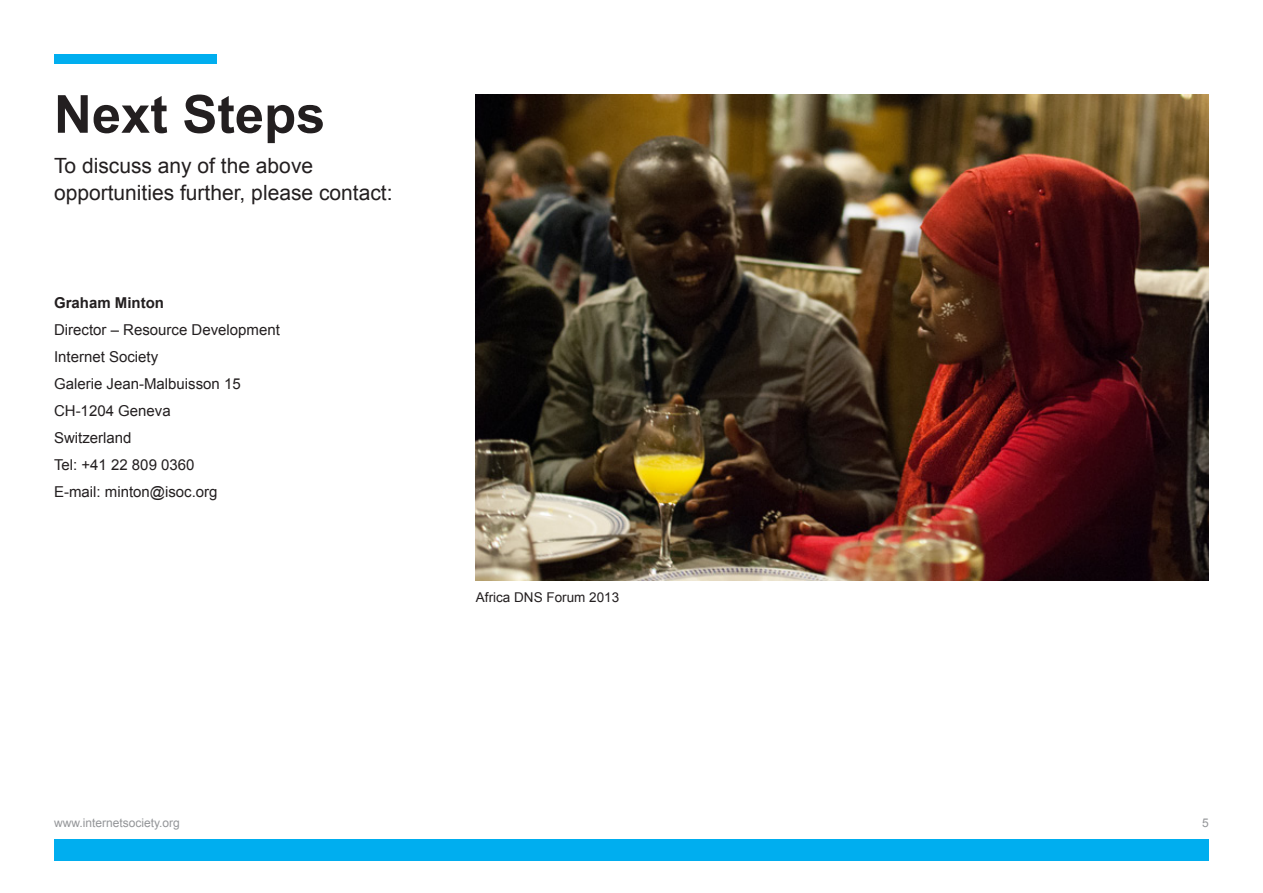
<style>
.page{position:relative;width:1263px;height:893px;background:#fff}
.page>*{position:absolute;margin:0;border:0;box-sizing:border-box;transform-origin:0 0}
.t1{font:700 52.5px "Arial";color:#231f20}
.t2{font:21px/27px "Arial";color:#231f20}
.t3{font:15px/27px "Arial";color:#231f20}
.t4{font:700 15px "Arial";color:#231f20}
.t5{font:13.5px "Arial";color:#231f20}
.t6{font:12px "Arial";color:#939598}
</style>
<div class="page">
<div style="left:54px;top:839px;width:1155px;height:22px;background:#00aeef"></div>
<div style="left:54px;top:54px;width:162px;height:10px;background:#00aeef"></div>
<img style="left:476px;top:95px;width:733px;height:485px">
<h1 class="t1" style="left:54px;top:85px;width:273px">Next Steps</h1>
<h2 class="t2" style="left:54px;top:152px;width:340px">To discuss any of the above opportunities further, please contact:</h2>
<p class="t4" style="left:54px;top:295px;width:112px">Graham Minton</p>
<p class="t3" style="left:54px;top:317px;width:227px">Director – Resource Development<br>Internet Society<br>Galerie Jean-Malbuisson 15<br>CH-1204 Geneva<br>Switzerland<br>Tel: +41 22 809 0360<br>E-mail: minton@isoc.org</p>
<p class="t5" style="left:476px;top:590px;width:145px">Africa DNS Forum 2013</p>
<p class="t6" style="left:54px;top:816px;width:127px">www.internetsociety.org</p>
<p class="t6" style="left:1202px;top:816px;width:8px">5</p>
</div>
